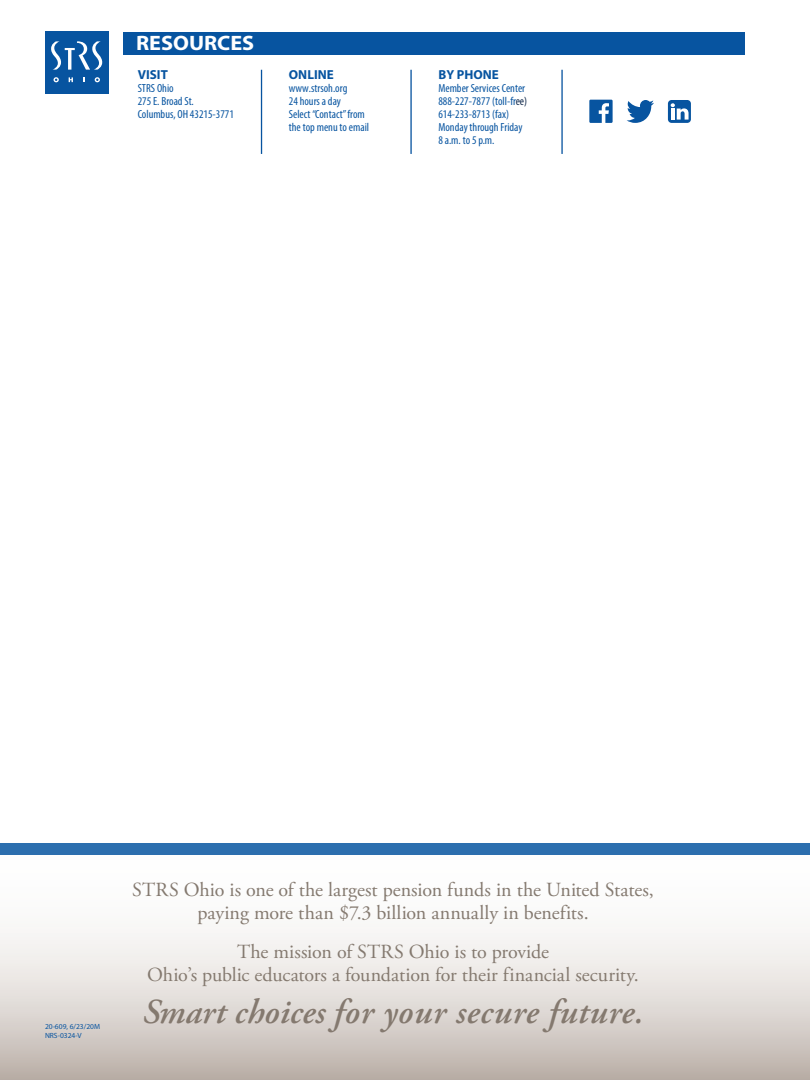
<style>
.page{position:relative;width:810px;height:1080px;background:#fff}
.page>*{position:absolute;margin:0;border:0;box-sizing:border-box;transform-origin:0 0}
.t1{font:italic 600 35px "Adobe Garamond Pro";letter-spacing:.015em;color:#84796f}
.t2{font:700 20.88px "Myriad Pro";color:#fff;scale:1.06 1}
.t3{font:20px/23.8px "Adobe Garamond Pro";color:#84796f;text-align:center}
.t4{font:700 13.12px "Myriad Pro";color:#0754a0}
.t5{font:condensed 11.75px/13.1px "Myriad Pro";color:#0754a0}
.t6{font:7.5px/9px "Myriad Pro";color:#0754a0}
.s1{color:#0e274a}
</style>
<div class="page">
<svg style="left:0;top:843px;width:810px;height:237px"></svg>
<hr style="left:261px;top:70px;width:1px;height:83px;background:#0754a0">
<hr style="left:410px;top:70px;width:2px;height:83px;background:#0754a0">
<hr style="left:561px;top:70px;width:2px;height:83px;background:#0754a0">
<div style="left:123px;top:32px;width:621px;height:23px;background:#0754a0"></div>
<div style="left:45px;top:32px;width:63px;height:62px;background:#0754a0"></div>
<svg style="left:69px;top:77px;width:4px;height:5px"></svg>
<svg style="left:54px;top:77px;width:5px;height:5px"></svg>
<svg style="left:95px;top:77px;width:5px;height:5px"></svg>
<svg style="left:51px;top:41px;width:51px;height:29px"></svg>
<svg style="left:589px;top:100px;width:24px;height:23px"></svg>
<svg style="left:627px;top:100px;width:27px;height:23px"></svg>
<div style="left:668px;top:100px;width:23px;height:23px;background:#0754a0;border-radius:4px"></div>
<svg style="left:671px;top:103px;width:18px;height:17px"></svg>
<div style="left:0;top:844px;width:810px;height:11px;background:#2c6eae"></div>
<h2 class="t2" style="left:136px;top:30px;width:113px">RESOURCES</h2>
<p class="t4" style="left:138px;top:66px;width:31px">VISIT</p>
<p class="t5" style="left:138px;top:81px;width:98px">STRS Ohio<br>275 E. Broad St.<br>Columbus, OH 43215-3771</p>
<p class="t4" style="left:289px;top:66px;width:46px">ONLINE</p>
<p class="t5" style="left:289px;top:81px;width:82px">www.strsoh.org<br>24 hours a day<br>Select “Contact” from the top menu to email</p>
<p class="t4" style="left:438px;top:66px;width:62px">BY PHONE</p>
<p class="t5" style="left:438px;top:81px;width:90px">Member Services Center<br>888-227-7877 (toll-fr<span class="s1">ee)<br></span>614-233-8713 (fax)<br>Monday through Friday<br>8 a.m. to 5 p.m.</p>
<p class="t6" style="left:45px;top:1022px;width:57px">20-609, 6/23/20M<br>NRS-0324-V</p>
<h3 class="t3" style="left:132px;top:878px;width:523px">STRS Ohio is one of the largest pension funds in the United States, paying more than $7.3 billion annually in benefits.</h3>
<h3 class="t3" style="left:147px;top:940px;width:493px">The mission of STRS Ohio is to provide<br>Ohio’s public educators a foundation for their financial security.</h3>
<h1 class="t1" style="left:142px;top:992px;width:503px">Smart choices for your secure future.</h1>
</div>
